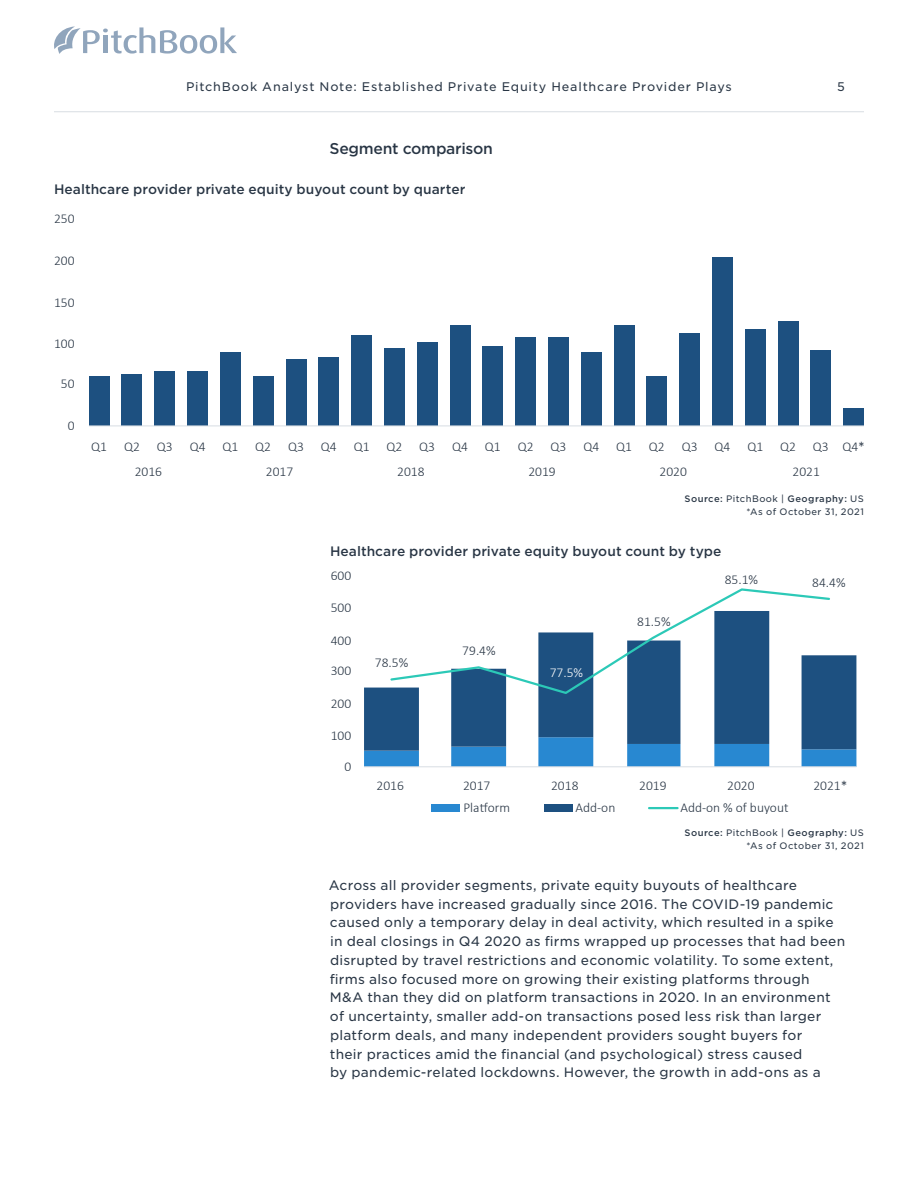
<style>
.page{position:relative;width:918px;height:1188px;background:#fff}
.page>*{position:absolute;margin:0;border:0;box-sizing:border-box;transform-origin:0 0}
.t1{font:500 15px "Gotham S Sm";letter-spacing:-.02em;color:#283544}
.t2{font:300 13.5px "Calibri";color:#283544}
.t3{font:300 13.5px "Calibri";color:#fff}
.t4{font:13.2px/18.8px "Gotham S Sm";letter-spacing:.015em;color:#283544}
.t5{font:500 13.2px "Gotham S Sm";color:#283544}
.t6{font:12px "Gotham S Sm";letter-spacing:.065em;color:#283544}
.Fine_print{font:500 9px "Gotham S Sm";letter-spacing:.05em;color:#283544}
.Fine_print-2{font:9px "Gotham S Sm";letter-spacing:.055em;color:#283544}
.s1{font-weight:400}
</style>
<div class="page">
<div style="left:843px;top:409px;width:21px;height:17px;background:#1d5080"></div>
<div style="left:811px;top:350px;width:20px;height:76px;background:#1d5080"></div>
<div style="left:778px;top:322px;width:20px;height:104px;background:#1d5080"></div>
<div style="left:745px;top:329px;width:21px;height:97px;background:#1d5080"></div>
<div style="left:712px;top:257px;width:21px;height:169px;background:#1d5080"></div>
<div style="left:679px;top:333px;width:21px;height:93px;background:#1d5080"></div>
<div style="left:647px;top:377px;width:20px;height:49px;background:#1d5080"></div>
<div style="left:614px;top:326px;width:20px;height:100px;background:#1d5080"></div>
<div style="left:581px;top:352px;width:21px;height:74px;background:#1d5080"></div>
<div style="left:548px;top:337px;width:21px;height:89px;background:#1d5080"></div>
<div style="left:515px;top:337px;width:21px;height:89px;background:#1d5080"></div>
<div style="left:483px;top:346px;width:20px;height:80px;background:#1d5080"></div>
<div style="left:450px;top:326px;width:20px;height:100px;background:#1d5080"></div>
<div style="left:417px;top:343px;width:21px;height:83px;background:#1d5080"></div>
<div style="left:384px;top:348px;width:21px;height:78px;background:#1d5080"></div>
<div style="left:351px;top:335px;width:21px;height:91px;background:#1d5080"></div>
<div style="left:319px;top:358px;width:20px;height:68px;background:#1d5080"></div>
<div style="left:286px;top:360px;width:20px;height:66px;background:#1d5080"></div>
<div style="left:253px;top:377px;width:20px;height:49px;background:#1d5080"></div>
<div style="left:220px;top:352px;width:21px;height:74px;background:#1d5080"></div>
<div style="left:187px;top:371px;width:21px;height:55px;background:#1d5080"></div>
<div style="left:155px;top:371px;width:20px;height:55px;background:#1d5080"></div>
<div style="left:122px;top:375px;width:20px;height:51px;background:#1d5080"></div>
<div style="left:89px;top:377px;width:20px;height:49px;background:#1d5080"></div>
<hr style="left:89px;top:426px;width:775px;height:1px;background:#d8dde3">
<svg style="left:364px;top:751px;width:492px;height:15px"></svg>
<svg style="left:364px;top:655px;width:492px;height:96px;fill:#1d5080"></svg>
<svg style="left:389px;top:588px;width:442px;height:107px"></svg>
<div style="left:432px;top:804px;width:28px;height:8px;background:#2888d1"></div>
<div style="left:544px;top:804px;width:29px;height:8px;background:#1d5080"></div>
<hr style="left:649px;top:807px;width:29px;height:2px;background:#2cc9b7">
<hr style="left:364px;top:766px;width:492px;height:1px;background:#d8dde3">
<svg style="left:54px;top:26px;width:183px;height:28px"></svg>
<hr style="left:54px;top:111px;width:810px;height:1px;background:#d8dde3">
<p class="t6" style="left:186px;top:78px;width:547px">PitchBook Analyst Note: Established Private Equity Healthcare Provider Plays</p>
<p class="t6" style="left:837px;top:78px;width:9px">5</p>
<p class="t1" style="left:330px;top:138px;width:165px">Segment comparison</p>
<p class="t5" style="left:54px;top:181px;width:413px">Healthcare provider private equity buyout count by quarter</p>
<p class="t2" style="left:54px;top:210px;width:22px">250</p>
<p class="t2" style="left:54px;top:252px;width:22px">200</p>
<p class="t2" style="left:54px;top:294px;width:22px">150</p>
<p class="t2" style="left:54px;top:335px;width:22px">100</p>
<p class="t2" style="left:61px;top:375px;width:15px">50</p>
<p class="t2" style="left:68px;top:417px;width:8px">0</p>
<p class="t2" style="left:91px;top:438px;width:17px">Q1</p>
<p class="t2" style="left:124px;top:438px;width:17px">Q2</p>
<p class="t2" style="left:157px;top:438px;width:17px">Q3</p>
<p class="t2" style="left:190px;top:438px;width:17px">Q4</p>
<p class="t2" style="left:222px;top:438px;width:17px">Q1</p>
<p class="t2" style="left:255px;top:438px;width:17px">Q2</p>
<p class="t2" style="left:288px;top:438px;width:17px">Q3</p>
<p class="t2" style="left:321px;top:438px;width:17px">Q4</p>
<p class="t2" style="left:354px;top:438px;width:17px">Q1</p>
<p class="t2" style="left:387px;top:438px;width:17px">Q2</p>
<p class="t2" style="left:419px;top:438px;width:17px">Q3</p>
<p class="t2" style="left:452px;top:438px;width:17px">Q4</p>
<p class="t2" style="left:485px;top:438px;width:17px">Q1</p>
<p class="t2" style="left:518px;top:438px;width:17px">Q2</p>
<p class="t2" style="left:551px;top:438px;width:17px">Q3</p>
<p class="t2" style="left:583px;top:438px;width:17px">Q4</p>
<p class="t2" style="left:616px;top:438px;width:17px">Q1</p>
<p class="t2" style="left:649px;top:438px;width:17px">Q2</p>
<p class="t2" style="left:682px;top:438px;width:17px">Q3</p>
<p class="t2" style="left:715px;top:438px;width:17px">Q4</p>
<p class="t2" style="left:747px;top:438px;width:17px">Q1</p>
<p class="t2" style="left:780px;top:438px;width:17px">Q2</p>
<p class="t2" style="left:813px;top:438px;width:54px">Q3 Q4*</p>
<p class="t2" style="left:135px;top:463px;width:29px">2016</p>
<p class="t2" style="left:266px;top:463px;width:29px">2017</p>
<p class="t2" style="left:397px;top:463px;width:29px">2018</p>
<p class="t2" style="left:528px;top:463px;width:29px">2019</p>
<p class="t2" style="left:660px;top:463px;width:29px">2020</p>
<p class="t2" style="left:793px;top:463px;width:29px">2021</p>
<p class="Fine_print" style="left:685px;top:492px;width:181px">Source: <span class="s1">PitchBook |</span> Geography: <span class="s1">US</span></p>
<p class="Fine_print-2" style="left:746px;top:506px;width:119px">*As of October 31, 2021</p>
<p class="t5" style="left:330px;top:542px;width:393px">Healthcare provider private equity buyout count by type</p>
<p class="t2" style="left:331px;top:567px;width:22px">600</p>
<p class="t2" style="left:331px;top:599px;width:22px">500</p>
<p class="t2" style="left:331px;top:632px;width:22px">400</p>
<p class="t2" style="left:331px;top:663px;width:22px">300</p>
<p class="t2" style="left:331px;top:695px;width:22px">200</p>
<p class="t2" style="left:331px;top:727px;width:22px">100</p>
<p class="t2" style="left:344px;top:758px;width:8px">0</p>
<p class="t2" style="left:375px;top:655px;width:35px">78.5%</p>
<p class="t2" style="left:462px;top:642px;width:35px">79.4%</p>
<p class="t3" style="left:550px;top:664px;width:35px">77.5%</p>
<p class="t2" style="left:637px;top:613px;width:35px">81.5%</p>
<p class="t2" style="left:725px;top:571px;width:35px">85.1%</p>
<p class="t2" style="left:812px;top:574px;width:35px">84.4%</p>
<p class="t2" style="left:377px;top:777px;width:29px">2016</p>
<p class="t2" style="left:463px;top:777px;width:29px">2017</p>
<p class="t2" style="left:551px;top:777px;width:29px">2018</p>
<p class="t2" style="left:639px;top:777px;width:29px">2019</p>
<p class="t2" style="left:727px;top:777px;width:29px">2020</p>
<p class="t2" style="left:813px;top:777px;width:36px">2021*</p>
<p class="t2" style="left:463px;top:799px;width:48px">Platform</p>
<p class="t2" style="left:576px;top:799px;width:41px">Add-on</p>
<p class="t2" style="left:680px;top:799px;width:110px">Add-on % of buyout</p>
<p class="Fine_print" style="left:685px;top:826px;width:181px">Source: <span class="s1">PitchBook |</span> Geography: <span class="s1">US</span></p>
<p class="Fine_print-2" style="left:746px;top:840px;width:119px">*As of October 31, 2021</p>
<p class="t4" style="left:329px;top:875px;width:518px">Across all provider segments, private equity buyouts of healthcare providers have increased gradually since 2016. The COVID-19 pandemic caused only a temporary delay in deal activity, which resulted in a spike in deal closings in Q4 2020 as firms wrapped up processes that had been disrupted by travel restrictions and economic volatility. To some extent, firms also focused more on growing their existing platforms through M&amp;A than they did on platform transactions in 2020. In an environment of uncertainty, smaller add-on transactions posed less risk than larger platform deals, and many independent providers sought buyers for<br>their practices amid the financial (and psychological) stress caused<br>by pandemic-related lockdowns. However, the growth in add-ons as a</p>
</div>
